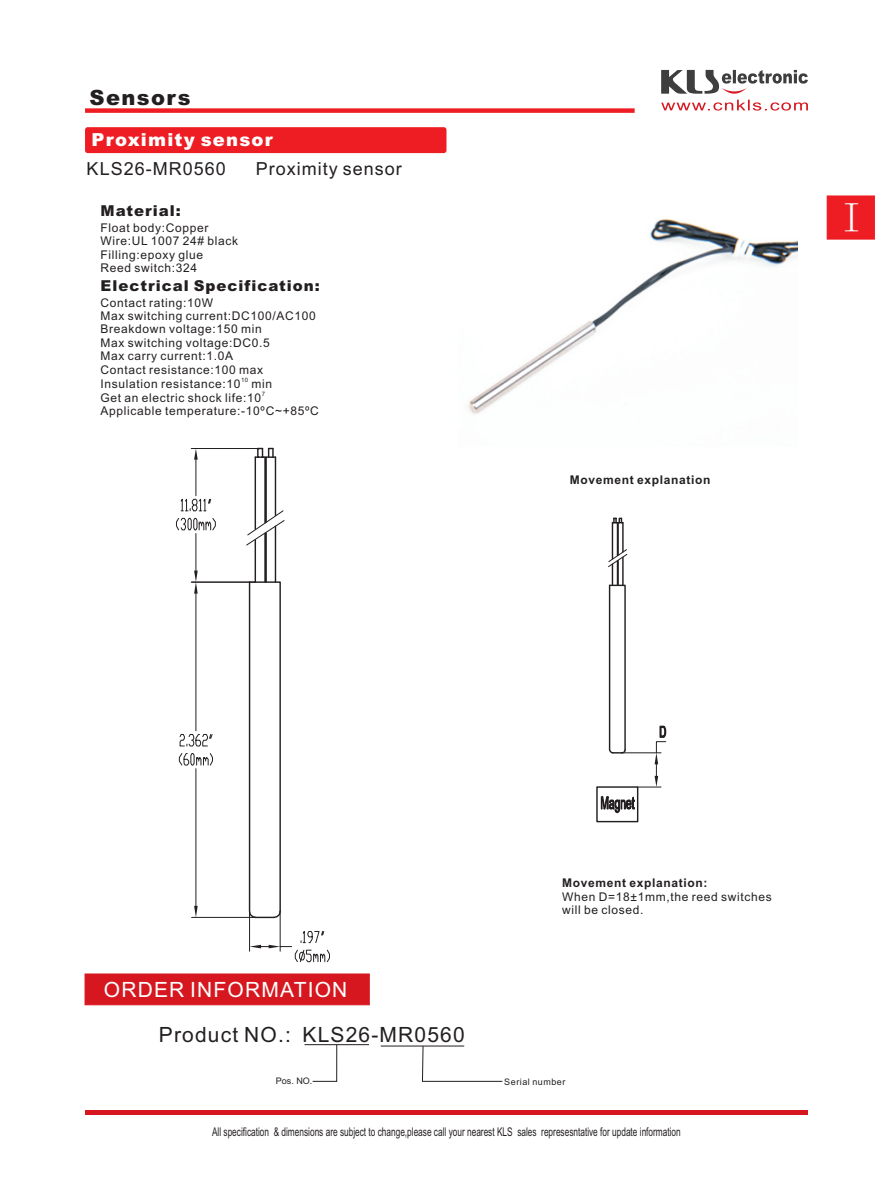
<style>
.page{position:relative;width:893px;height:1191px;background:#fff}
.page>*{position:absolute;margin:0;border:0;box-sizing:border-box;transform-origin:0 0}
.t1{font:42px "Sim Sun";color:#fff}
.t2{font:21px "Arial";letter-spacing:.055em;color:#231f20}
.t3{font:21px "Arial";letter-spacing:.055em;color:#fff}
.t4{font:900 21px "Arial";letter-spacing:.065em;color:#231f20}
.t5{font:18px "Arial";letter-spacing:.055em;color:#231f20}
.t6{font:900 18px "Arial";letter-spacing:.065em;color:#fff}
.t7{font:900 15px "Arial";letter-spacing:.065em;color:#231f20}
.t8{font:12px/13.4px "Arial";letter-spacing:.055em;color:#231f20}
.t9{font:12px "Arial";color:#231f20;scale:.69 1}
.t10{font:700 12px "Arial";letter-spacing:.055em;color:#231f20}
.t11{font:9px "Arial";letter-spacing:.055em;color:#231f20}
.t12{font:6px "Arial";color:#231f20}
</style>
<div class="page">
<svg style="left:661px;top:70px;width:147px;height:41px"></svg>
<svg style="left:85px;top:108px;width:550px;height:5px;background:#ef3338"></svg>
<svg style="left:312px;top:1045px;width:25px;height:36px"></svg>
<hr style="left:304px;top:1044px;width:65px;height:1px;background:#231f20">
<hr style="left:381px;top:1045px;width:83px;height:1px;background:#231f20">
<svg style="left:422px;top:1045px;width:81px;height:36px"></svg>
<hr style="left:85px;top:1110px;width:723px;height:4px;background:#d7171f">
<svg style="left:826px;top:195px;width:49px;height:45px;background:#ee242a"></svg>
<div style="left:85px;top:127px;width:361px;height:26px;background:#ee1d23;border-radius:3px"></div>
<div style="left:85px;top:973px;width:285px;height:32px;background:#d7171f"></div>
<img style="left:468px;top:218px;width:329px;height:196px">
<svg style="left:248px;top:580px;width:33px;height:339px"></svg>
<hr style="left:275px;top:457px;width:1px;height:58px;background:#231f20">
<hr style="left:255px;top:457px;width:1px;height:72px;background:#231f20">
<hr style="left:264px;top:457px;width:2px;height:66px;background:#231f20">
<hr style="left:265px;top:457px;width:2px;height:65px;background:#231f20">
<hr style="left:275px;top:526px;width:1px;height:56px;background:#231f20">
<hr style="left:255px;top:540px;width:1px;height:42px;background:#231f20">
<hr style="left:264px;top:533px;width:2px;height:49px;background:#231f20">
<hr style="left:265px;top:533px;width:2px;height:49px;background:#231f20">
<svg style="left:246px;top:510px;width:39px;height:35px"></svg>
<svg style="left:255px;top:447px;width:20px;height:11px"></svg>
<hr style="left:191px;top:448px;width:67px;height:1px;background:#231f20">
<hr style="left:191px;top:582px;width:64px;height:1px;background:#231f20">
<hr style="left:196px;top:460px;width:1px;height:36px;background:#231f20">
<hr style="left:196px;top:533px;width:1px;height:37px;background:#231f20">
<svg style="left:194px;top:449px;width:4px;height:11px"></svg>
<svg style="left:176px;top:498px;width:40px;height:33px"></svg>
<hr style="left:192px;top:917px;width:64px;height:1px;background:#231f20">
<hr style="left:196px;top:593px;width:1px;height:138px;background:#231f20">
<hr style="left:196px;top:768px;width:1px;height:138px;background:#231f20">
<svg style="left:194px;top:570px;width:4px;height:23px"></svg>
<svg style="left:194px;top:906px;width:4px;height:11px"></svg>
<svg style="left:179px;top:734px;width:34px;height:12px"></svg>
<svg style="left:179px;top:753px;width:34px;height:13px"></svg>
<hr style="left:249px;top:911px;width:1px;height:40px;background:#231f20">
<hr style="left:280px;top:911px;width:1px;height:40px;background:#231f20">
<svg style="left:250px;top:929px;width:80px;height:33px"></svg>
<hr style="left:622px;top:523px;width:2px;height:29px;background:#231f20">
<hr style="left:612px;top:523px;width:1px;height:36px;background:#231f20">
<hr style="left:617px;top:523px;width:2px;height:32px;background:#231f20">
<svg style="left:608px;top:549px;width:19px;height:205px"></svg>
<svg style="left:612px;top:517px;width:11px;height:7px"></svg>
<div style="left:596px;top:786px;width:42px;height:36px;border:1px solid #231f20"></div>
<svg style="left:601px;top:796px;width:34px;height:17px"></svg>
<hr style="left:622px;top:752px;width:39px;height:1px;background:#231f20">
<svg style="left:638px;top:726px;width:28px;height:61px"></svg>
<h2 class="t4" style="left:89px;top:90px;width:103px">Sensors</h2>
<h3 class="t6" style="left:91px;top:133px;width:183px">Proximity sensor</h3>
<h3 class="t5" style="left:87px;top:161px;width:141px">KLS26-MR0560</h3>
<h3 class="t5" style="left:256px;top:161px;width:148px">Proximity sensor</h3>
<p class="t7" style="left:101px;top:205px;width:82px">Material:</p>
<p class="t8" style="left:101px;top:222px;width:139px">Float body:Copper<br>Wire:UL 1007 24# black<br>Filling:epoxy glue<br>Reed switch:324</p>
<p class="t7" style="left:101px;top:280px;width:221px">Electrical Specification:</p>
<p class="t8" style="left:101px;top:297px;width:217px">Contact rating:10W<br>Max switching current:DC100/AC100<br>Breakdown voltage:150 min<br>Max switching voltage:DC0.5<br>Max carry current:1.0A<br>Contact resistance:100 max</p>
<p class="t12" style="left:241px;top:377px;width:9px">10</p>
<p class="t8" style="left:101px;top:378px;width:173px">Insulation resistance:10 min</p>
<p class="t12" style="left:262px;top:391px;width:5px">7</p>
<p class="t8" style="left:101px;top:392px;width:220px">Get an electric shock life:10<br>Applicable temperature:-10ºC~+85ºC</p>
<p class="t10" style="left:570px;top:475px;width:142px">Movement explanation</p>
<h1 class="t1" style="left:841px;top:196px;width:22px">I</h1>
<h2 class="t3" style="left:104px;top:981px;width:245px">ORDER INFORMATION</h2>
<h2 class="t2" style="left:159px;top:1027px;width:307px">Product NO.: KLS26-MR0560</h2>
<p class="t11" style="left:276px;top:1077px;width:38px">Pos. NO.</p>
<p class="t10" style="left:562px;top:878px;width:147px">Movement explanation:</p>
<p class="t8" style="left:562px;top:890px;width:211px">When D=18±1mm,the reed switches will be closed.</p>
<p class="t11" style="left:504px;top:1078px;width:63px">Serial number</p>
<p class="t9" style="left:212px;top:1127px;width:681px">All specification &amp; dimensions are subject to change,please call your nearest KLS sales represesntative for update information</p>
</div>
